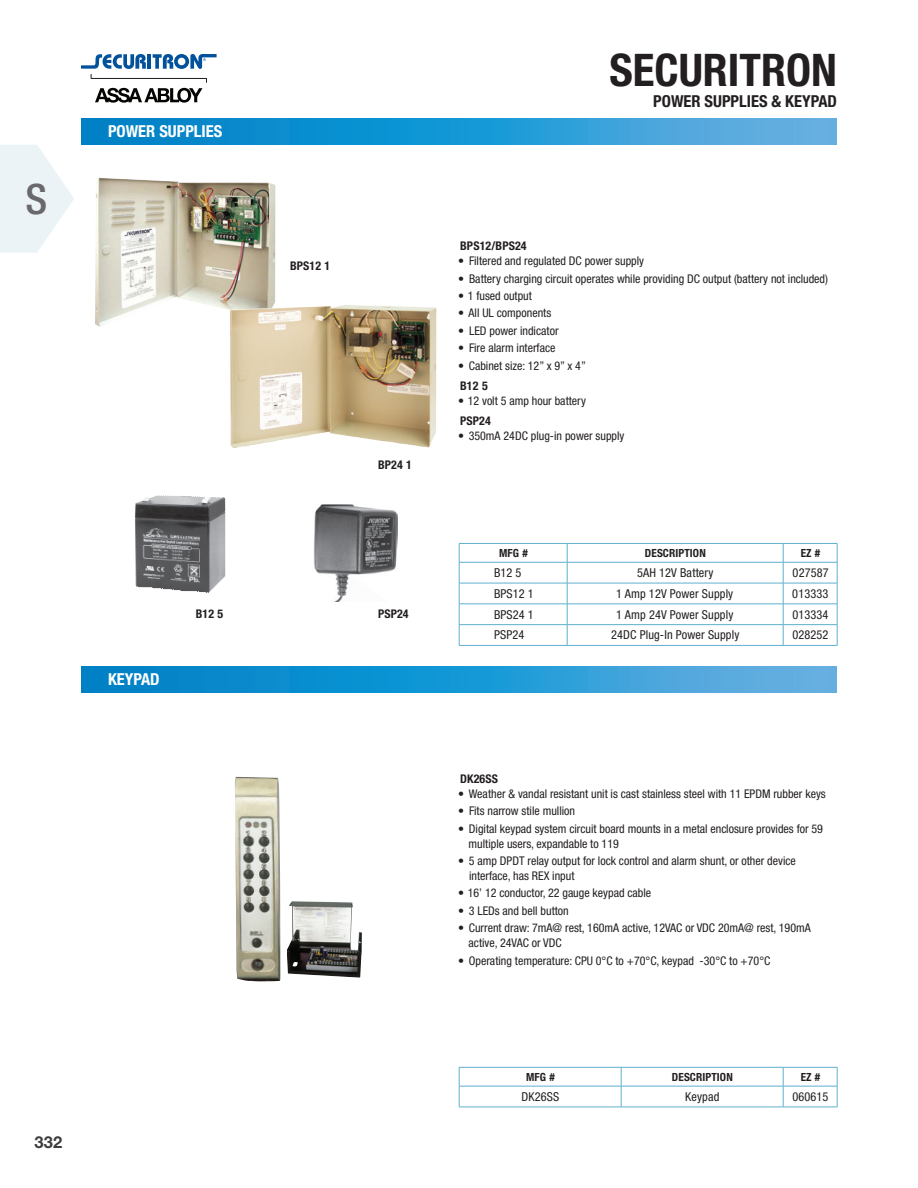
<style>
.page{position:relative;width:918px;height:1188px;background:#fff}
.page>*{position:absolute;margin:0;border:0;box-sizing:border-box;transform-origin:0 0}
.t1{font:700 condensed 45px "Helvetica Neue LT Std";color:#231f20}
.t2{font:500 condensed 42px "Helvetica Neue LT Std";color:#69696c}
.t3{font:700 condensed 16.5px "Helvetica Neue LT Std";color:#231f20}
.t4{font:700 condensed 16.5px "Helvetica Neue LT Std";color:#fff}
.t5{font:700 16.5px "Helvetica Neue LT Std";color:#3e3e3f}
.t6{font:condensed 12.3px "Helvetica Neue LT Std";letter-spacing:.01em;color:#231f20}
.t7{font:condensed 12px/15px "Helvetica Neue LT Std";color:#231f20}
.t8{font:700 condensed 12px "Helvetica Neue LT Std";letter-spacing:.01em;color:#231f20}
.t9{font:700 condensed 11.25px "Helvetica Neue LT Std";letter-spacing:.01em;color:#231f20}
</style>
<div class="page">
<svg style="left:81px;top:54px;width:136px;height:49px"></svg>
<svg style="left:81px;top:119px;width:756px;height:16px;background:#2598d4"></svg>
<hr style="left:459px;top:1067px;width:162px;height:1px;background:#5fb0cc">
<hr style="left:621px;top:1067px;width:162px;height:1px;background:#5fb0cc">
<hr style="left:783px;top:1067px;width:54px;height:1px;background:#5fb0cc">
<hr style="left:459px;top:1086px;width:162px;height:1px;background:#5fb0cc">
<svg style="left:459px;top:1067px;width:1px;height:40px"></svg>
<hr style="left:621px;top:1086px;width:162px;height:1px;background:#5fb0cc">
<svg style="left:621px;top:1067px;width:1px;height:40px"></svg>
<hr style="left:783px;top:1086px;width:54px;height:1px;background:#5fb0cc">
<svg style="left:783px;top:1067px;width:1px;height:40px"></svg>
<svg style="left:837px;top:1067px;width:1px;height:40px"></svg>
<hr style="left:459px;top:1107px;width:162px;height:1px;background:#5fb0cc">
<hr style="left:621px;top:1107px;width:162px;height:1px;background:#5fb0cc">
<hr style="left:783px;top:1107px;width:54px;height:1px;background:#5fb0cc">
<img style="left:0;top:135px;width:838px;height:847px">
<h2 class="t2" style="left:26px;top:175px;width:23px">S</h2>
<h3 class="t4" style="left:108px;top:121px;width:115px">POWER SUPPLIES</h3>
<p class="t8" style="left:290px;top:258px;width:42px">BPS12 1</p>
<p class="t8" style="left:378px;top:458px;width:35px">BP24 1</p>
<h3 class="t4" style="left:108px;top:670px;width:53px">KEYPAD</h3>
<p class="t8" style="left:196px;top:606px;width:29px">B12 5</p>
<p class="t8" style="left:378px;top:606px;width:32px">PSP24</p>
<h3 class="t5" style="left:34px;top:1132px;width:29px">332</h3>
<h1 class="t1" style="left:610px;top:43px;width:229px">SECURITRON</h1>
<h3 class="t3" style="left:653px;top:91px;width:185px">POWER SUPPLIES &amp; KEYPAD</h3>
<p class="t8" style="left:460px;top:239px;width:68px">BPS12/BPS24</p>
<p class="t7" style="left:458px;top:253px;width:187px">• Filtered and regulated DC power supply</p>
<p class="t7" style="left:458px;top:271px;width:371px">• Battery charging circuit operates while providing DC output (battery not included)</p>
<p class="t7" style="left:458px;top:288px;width:75px">• 1 fused output</p>
<p class="t7" style="left:458px;top:306px;width:95px">• All UL components</p>
<p class="t7" style="left:458px;top:323px;width:102px">• LED power indicator</p>
<p class="t7" style="left:458px;top:340px;width:99px">• Fire alarm interface</p>
<p class="t7" style="left:458px;top:358px;width:129px">• Cabinet size: 12” x 9” x 4”</p>
<p class="t8" style="left:460px;top:378px;width:29px">B12 5</p>
<p class="t7" style="left:458px;top:393px;width:129px">• 12 volt 5 amp hour battery</p>
<p class="t8" style="left:460px;top:414px;width:32px">PSP24</p>
<p class="t7" style="left:458px;top:428px;width:168px">• 350mA 24DC plug-in power supply</p>
<p class="t9" style="left:499px;top:546px;width:30px">MFG #</p>
<p class="t9" style="left:645px;top:546px;width:62px">DESCRIPTION</p>
<p class="t9" style="left:801px;top:546px;width:21px">EZ #</p>
<p class="t6" style="left:494px;top:566px;width:29px">B12 5</p>
<p class="t6" style="left:637px;top:566px;width:78px">5AH 12V Battery</p>
<p class="t6" style="left:793px;top:566px;width:38px">027587</p>
<p class="t6" style="left:494px;top:586px;width:41px">BPS12 1</p>
<p class="t6" style="left:616px;top:586px;width:119px">1 Amp 12V Power Supply</p>
<p class="t6" style="left:792px;top:586px;width:38px">013333</p>
<p class="t6" style="left:494px;top:607px;width:41px">BPS24 1</p>
<p class="t6" style="left:616px;top:607px;width:119px">1 Amp 24V Power Supply</p>
<p class="t6" style="left:792px;top:607px;width:38px">013334</p>
<p class="t6" style="left:494px;top:628px;width:32px">PSP24</p>
<p class="t6" style="left:611px;top:628px;width:130px">24DC Plug-In Power Supply</p>
<p class="t6" style="left:792px;top:628px;width:38px">028252</p>
<p class="t8" style="left:460px;top:771px;width:39px">DK26SS</p>
<p class="t7" style="left:458px;top:786px;width:369px">• Weather &amp; vandal resistant unit is cast stainless steel with 11 EPDM rubber keys</p>
<p class="t7" style="left:458px;top:803px;width:118px">• Fits narrow stile mullion</p>
<p class="t7" style="left:469px;top:821px;width:356px;text-indent:-10px">• Digital keypad system circuit board mounts in a metal enclosure provides for 59 multiple users, expandable to 119</p>
<p class="t7" style="left:469px;top:853px;width:328px;text-indent:-11px">• 5 amp DPDT relay output for lock control and alarm shunt, or other device interface, has REX input</p>
<p class="t7" style="left:458px;top:886px;width:195px">• 16’ 12 conductor, 22 gauge keypad cable</p>
<p class="t7" style="left:458px;top:903px;width:112px">• 3 LEDs and bell button</p>
<p class="t7" style="left:469px;top:920px;width:344px;text-indent:-10px">• Current draw: 7mA@ rest, 160mA active, 12VAC or VDC 20mA@ rest, 190mA active, 24VAC or VDC</p>
<p class="t7" style="left:458px;top:953px;width:314px">• Operating temperature: CPU 0°C to +70°C, keypad -30°C to +70°C</p>
<p class="t9" style="left:526px;top:1070px;width:30px">MFG #</p>
<p class="t9" style="left:672px;top:1070px;width:62px">DESCRIPTION</p>
<p class="t9" style="left:801px;top:1070px;width:21px">EZ #</p>
<p class="t6" style="left:521px;top:1089px;width:39px">DK26SS</p>
<p class="t6" style="left:685px;top:1089px;width:36px">Keypad</p>
<p class="t6" style="left:792px;top:1089px;width:38px">060615</p>
</div>
